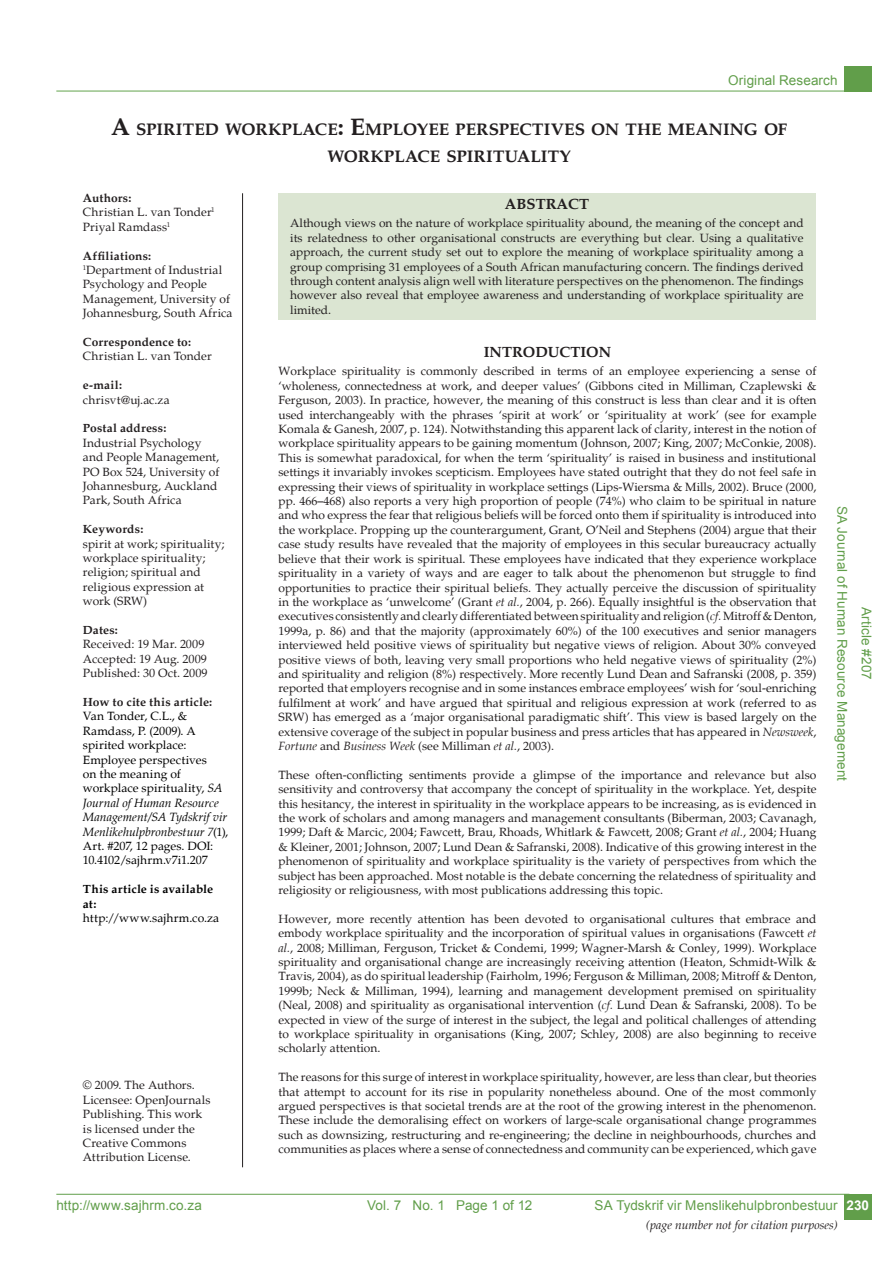
<style>
.page{position:relative;width:893px;height:1263px;background:#fff}
.page>*{position:absolute;margin:0;border:0;box-sizing:border-box;transform-origin:0 0}
.t1{font:700 16.95px/27px "Palatino";letter-spacing:.005em;color:#231f20;text-align:center}
.t2{font:700 15px "Palatino";color:#231f20}
.t3{font:13.5px "Arial";letter-spacing:.005em;color:#619e4a}
.t4{font:700 13.5px "Arial";color:#fff}
.t5{font:12px/14.4px "Palatino";color:#231f20}
.t6{font:12px/14.4px "Palatino";color:#000}
.t7{font:700 12px "Palatino";letter-spacing:.015em;color:#231f20}
.t8{font:italic 12px "Palatino";color:#231f20}
.t9{font:700 12px/14.4px "Palatino";color:#000}
.s1{font-size:24.3px}
.s2{font-weight:700}
.s3{font-style:italic}
</style>
<div class="page">
<hr style="left:56px;top:1194px;width:793px;height:1px;background:#619e4a">
<hr style="left:56px;top:91px;width:793px;height:1px;background:#62a44c">
<div style="left:844px;top:1194px;width:28px;height:26px;background:#619e4a"></div>
<div style="left:844px;top:66px;width:28px;height:25px;background:#619e4a"></div>
<hr style="left:242px;top:193px;width:1px;height:974px;background:#231f20">
<div style="left:279px;top:193px;width:537px;height:127px;background:#dbe5d2"></div>
<p class="t3" style="left:728px;top:71px;width:111px">Original Research</p>
<h1 class="t1" style="left:111px;top:116px;width:678px"><span class="s1">A</span> SPIRITED WORKPLACE<span class="s1">: E</span>MPLOYEE PERSPECTIVES ON THE MEANING OF<br>WORKPLACE SPIRITUALITY</h1>
<p class="t5" style="left:83px;top:191px;width:133px"><span class="s2">Authors:<br></span>Christian L. van Tonder<sup>1<br></sup>Priyal Ramdass<sup>1</sup></p>
<p class="t5" style="left:83px;top:249px;width:151px"><span class="s2">Affiliations:<br></span><sup>1</sup>Department of Industrial<br>Psychology and People<br>Management, University of<br>Johannesburg, South Africa</p>
<p class="t7" style="left:83px;top:335px;width:110px">Correspondence to:</p>
<p class="t5" style="left:83px;top:349px;width:130px">Christian L. van Tonder</p>
<p class="t7" style="left:83px;top:378px;width:41px">e-mail:</p>
<p class="t5" style="left:83px;top:393px;width:88px">chrisvt@uj.ac.za</p>
<p class="t7" style="left:83px;top:421px;width:85px">Postal address:</p>
<p class="t5" style="left:83px;top:436px;width:138px">Industrial Psychology and People Management,<br>PO Box 524, University of<br>Johannesburg, Auckland<br>Park, South Africa</p>
<p class="t7" style="left:83px;top:522px;width:62px">Keywords:</p>
<p class="t5" style="left:83px;top:537px;width:143px">spirit at work; spirituality; workplace spirituality; religion; spiritual and religious expression at work (SRW)</p>
<p class="t7" style="left:83px;top:623px;width:36px">Dates:</p>
<p class="t5" style="left:83px;top:637px;width:126px">Received: 19 Mar. 2009<br>Accepted: 19 Aug. 2009<br>Published: 30 Oct. 2009</p>
<p class="t7" style="left:83px;top:695px;width:131px">How to cite this article:</p>
<p class="t6" style="left:83px;top:709px;width:147px">Van Tonder, C.L., &amp;<br>Ramdass, P. (2009). A spirited workplace:<br>Employee perspectives<br>on the meaning of workplace spirituality, <span class="s3">SA<br>Journal of Human Resource<br>Management/SA Tydskrif vir<br>Menlikehulpbronbestuur 7</span>(1),<br>Art. #207, 12 pages. DOI:<br>10.4102/sajhrm.v7i1.207</p>
<p class="t9" style="left:83px;top:882px;width:132px">This article is available at:</p>
<p class="t6" style="left:83px;top:911px;width:138px">http://www.sajhrm.co.za</p>
<p class="t2" style="left:505px;top:196px;width:86px">ABSTRACT</p>
<p class="t5" style="left:290px;top:216px;width:515px;text-align:justify">Although views on the nature of workplace spirituality abound, the meaning of the concept and its relatedness to other organisational constructs are everything but clear. Using a qualitative approach, the current study set out to explore the meaning of workplace spirituality among a group comprising 31 employees of a South African manufacturing concern. The findings derived through content analysis align well with literature perspectives on the phenomenon. The findings however also reveal that employee awareness and understanding of workplace spirituality are limited.</p>
<p class="t2" style="left:484px;top:344px;width:129px">INTRODUCTION</p>
<p class="t5" style="left:279px;top:364px;width:539px;text-align:justify">Workplace spirituality is commonly described in terms of an employee experiencing a sense of ‘wholeness, connectedness at work, and deeper values’ (Gibbons cited in Milliman, Czaplewski &amp; Ferguson, 2003). In practice, however, the meaning of this construct is less than clear and it is often used interchangeably with the phrases ‘spirit at work’ or ‘spirituality at work’ (see for example Komala &amp; Ganesh, 2007, p. 124). Notwithstanding this apparent lack of clarity, interest in the notion of workplace spirituality appears to be gaining momentum (Johnson, 2007; King, 2007; McConkie, 2008).<br>This is somewhat paradoxical, for when the term ‘spirituality’ is raised in business and institutional settings it invariably invokes scepticism. Employees have stated outright that they do not feel safe in expressing their views of spirituality in workplace settings (Lips-Wiersma &amp; Mills, 2002). Bruce (2000, pp. 466–468) also reports a very high proportion of people (74%) who claim to be spiritual in nature and who express the fear that religious beliefs will be forced onto them if spirituality is introduced into the workplace. Propping up the counterargument, Grant, O’Neil and Stephens (2004) argue that their case study results have revealed that the majority of employees in this secular bureaucracy actually believe that their work is spiritual. These employees have indicated that they experience workplace spirituality in a variety of ways and are eager to talk about the phenomenon but struggle to find opportunities to practice their spiritual beliefs. They actually perceive the discussion of spirituality in the workplace as ‘unwelcome’ (Grant <span class="s3">et al.</span>, 2004, p. 266). Equally insightful is the observation that executives consistently and clearly differentiated between spirituality and religion (<span class="s3">cf.</span> Mitroff &amp; Denton, 1999a, p. 86) and that the majority (approximately 60%) of the 100 executives and senior managers interviewed held positive views of spirituality but negative views of religion. About 30% conveyed positive views of both, leaving very small proportions who held negative views of spirituality (2%) and spirituality and religion (8%) respectively. More recently Lund Dean and Safranski (2008, p. 359) reported that employers recognise and in some instances embrace employees’ wish for ‘soul-enriching fulfilment at work’ and have argued that spiritual and religious expression at work (referred to as SRW) has emerged as a ‘major organisational paradigmatic shift’. This view is based largely on the extensive coverage of the subject in popular business and press articles that has appeared in <span class="s3">Newsweek</span>, <span class="s3">Fortune</span> and <span class="s3">Business Week</span> (see Milliman <span class="s3">et al.</span>, 2003).</p>
<p class="t5" style="left:279px;top:768px;width:539px;text-align:justify">These often-conflicting sentiments provide a glimpse of the importance and relevance but also sensitivity and controversy that accompany the concept of spirituality in the workplace. Yet, despite this hesitancy, the interest in spirituality in the workplace appears to be increasing, as is evidenced in the work of scholars and among managers and management consultants (Biberman, 2003; Cavanagh, 1999; Daft &amp; Marcic, 2004; Fawcett, Brau, Rhoads, Whitlark &amp; Fawcett, 2008; Grant <span class="s3">et al.</span>, 2004; Huang &amp; Kleiner, 2001; Johnson, 2007; Lund Dean &amp; Safranski, 2008). Indicative of this growing interest in the phenomenon of spirituality and workplace spirituality is the variety of perspectives from which the subject has been approached. Most notable is the debate concerning the relatedness of spirituality and religiosity or religiousness, with most publications addressing this topic.</p>
<p class="t5" style="left:279px;top:912px;width:539px;text-align:justify">However, more recently attention has been devoted to organisational cultures that embrace and embody workplace spirituality and the incorporation of spiritual values in organisations (Fawcett <span class="s3">et al.</span>, 2008; Milliman, Ferguson, Tricket &amp; Condemi, 1999; Wagner-Marsh &amp; Conley, 1999). Workplace spirituality and organisational change are increasingly receiving attention (Heaton, Schmidt-Wilk &amp; Travis, 2004), as do spiritual leadership (Fairholm, 1996; Ferguson &amp; Milliman, 2008; Mitroff &amp; Denton, 1999b; Neck &amp; Milliman, 1994), learning and management development premised on spirituality (Neal, 2008) and spirituality as organisational intervention (<span class="s3">cf.</span> Lund Dean &amp; Safranski, 2008). To be expected in view of the surge of interest in the subject, the legal and political challenges of attending to workplace spirituality in organisations (King, 2007; Schley, 2008) are also beginning to receive scholarly attention.</p>
<p class="t5" style="left:279px;top:1070px;width:539px;text-align:justify">The reasons for this surge of interest in workplace spirituality, however, are less than clear, but theories that attempt to account for its rise in popularity nonetheless abound. One of the most commonly argued perspectives is that societal trends are at the root of the growing interest in the phenomenon.<br>These include the demoralising effect on workers of large-scale organisational change programmes such as downsizing, restructuring and re-engineering; the decline in neighbourhoods, churches and communities as places where a sense of connectedness and community can be experienced, which gave</p>
<p class="t5" style="left:83px;top:1078px;width:129px">© 2009. The Authors.<br>Licensee: OpenJournals<br>Publishing. This work is licensed under the<br>Creative Commons<br>Attribution License.</p>
<p class="t3" style="left:851px;top:506px;width:277px;rotate:90deg">SA Journal of Human Resource Management</p>
<p class="t3" style="left:875px;top:607px;width:75px;rotate:90deg">Article #207</p>
<p class="t3" style="left:56px;top:1196px;width:147px">http://www.sajhrm.co.za</p>
<p class="t3" style="left:595px;top:1196px;width:245px">SA Tydskrif vir Menslikehulpbronbestuur</p>
<p class="t3" style="left:367px;top:1196px;width:167px">Vol. 7 No. 1 Page 1 of 12</p>
<p class="t4" style="left:847px;top:1196px;width:24px">230</p>
<p class="t8" style="left:646px;top:1217px;width:193px">(page number not for citation purposes)</p>
</div>
